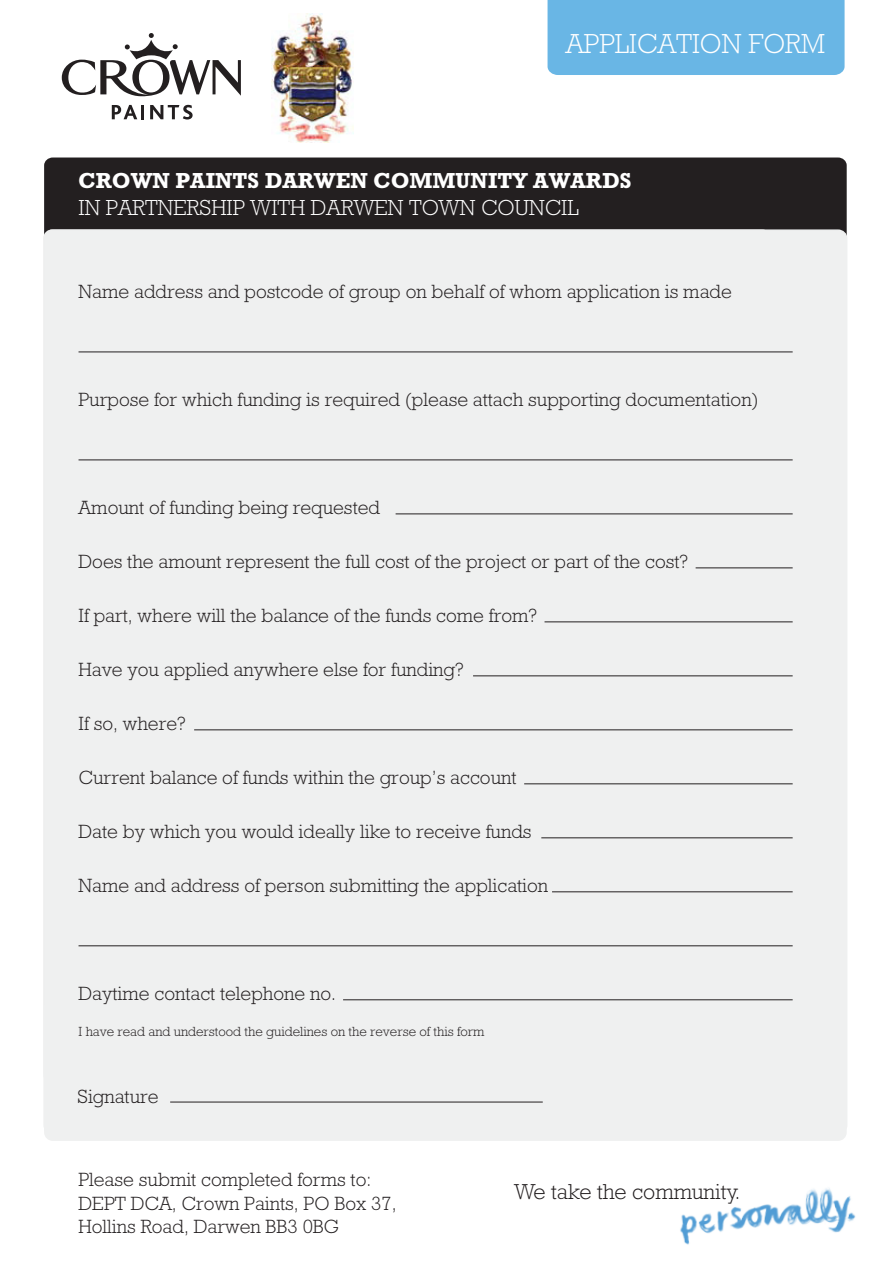
<style>
.page{position:relative;width:893px;height:1263px;background:#fff}
.page>*{position:absolute;margin:0;border:0;box-sizing:border-box;transform-origin:0 0}
.t1{font:300 27.9px "Rockwell";color:#fff}
.t2{font:300 22.05px "Rockwell";color:#fff}
.t3{font:700 22.05px "Rockwell";color:#fff}
.t4{font:300 21.9px "Rockwell";color:#231f20}
.t5{font:300 19.5px/23.2px "Rockwell";color:#231f20}
.t6{font:300 13.5px "Rockwell";color:#231f20}
</style>
<div class="page">
<div style="left:44px;top:158px;width:803px;height:852px;background:#231f20;border-radius:8px"></div>
<div style="left:44px;top:230px;width:803px;height:911px;background:#eff0f0;border-radius:9px"></div>
<svg style="left:62px;top:33px;width:179px;height:63px"></svg>
<svg style="left:112px;top:105px;width:25px;height:14px"></svg>
<hr style="left:141px;top:105px;width:3px;height:14px;background:#231f20">
<svg style="left:150px;top:105px;width:43px;height:15px"></svg>
<img style="left:271px;top:14px;width:82px;height:129px">
<div style="left:548px;top:0;width:296px;height:75px;background:#69b6e5"></div>
<img style="left:680px;top:1188px;width:176px;height:57px">
<h1 class="t1" style="left:566px;top:27px;width:261px">APPLICATION FORM</h1>
<p class="t3" style="left:79px;top:168px;width:554px">CROWN PAINTS DARWEN COMMUNITY AWARDS</p>
<p class="t2" style="left:79px;top:195px;width:502px">IN PARTNERSHIP WITH DARWEN TOWN COUNCIL</p>
<p class="t5" style="left:79px;top:280px;width:655px">Name address and postcode of group on behalf of whom application is made</p>
<p class="t5" style="left:79px;top:388px;width:681px">Purpose for which funding is required (please attach supporting documentation)</p>
<p class="t5" style="left:79px;top:496px;width:303px">Amount of funding being requested</p>
<p class="t5" style="left:79px;top:550px;width:611px">Does the amount represent the full cost of the project or part of the cost?</p>
<p class="t5" style="left:79px;top:604px;width:460px">If part, where will the balance of the funds come from?</p>
<p class="t5" style="left:79px;top:658px;width:387px">Have you applied anywhere else for funding?</p>
<p class="t5" style="left:79px;top:712px;width:109px">If so, where?</p>
<p class="t5" style="left:79px;top:766px;width:440px">Current balance of funds within the group’s account</p>
<p class="t5" style="left:79px;top:820px;width:455px">Date by which you would ideally like to receive funds</p>
<p class="t5" style="left:79px;top:874px;width:471px">Name and address of person submitting the application</p>
<p class="t5" style="left:79px;top:982px;width:259px">Daytime contact telephone no.</p>
<p class="t6" style="left:79px;top:1024px;width:407px">I have read and understood the guidelines on the reverse of this form</p>
<p class="t5" style="left:77px;top:1085px;width:83px">Signature</p>
<p class="t5" style="left:79px;top:1168px;width:320px">Please submit completed forms to:<br>DEPT DCA, Crown Paints, PO Box 37,<br>Hollins Road, Darwen BB3 0BG</p>
<p class="t4" style="left:514px;top:1179px;width:227px">We take the community.</p>
</div>
